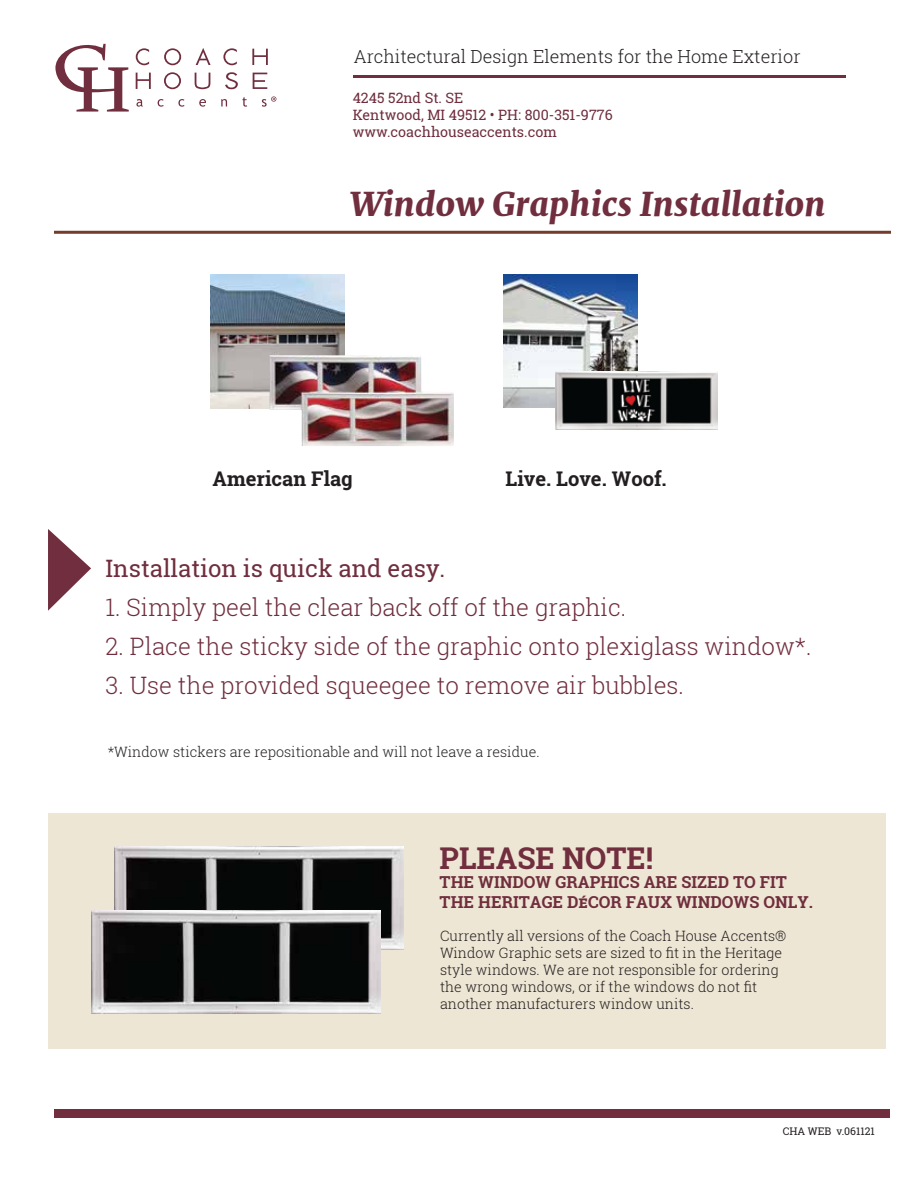
<style>
.page{position:relative;width:918px;height:1188px;background:#fff}
.page>*{position:absolute;margin:0;border:0;box-sizing:border-box;transform-origin:0 0}
.t1{font:italic 900 33px "Merriweather";letter-spacing:.01em;color:#702e3e}
.t2{font:700 30px "Roboto Slab";color:#702e3e}
.t3{font:300 24px "Roboto Slab";color:#702e3e}
.t4{font:24px "Roboto Slab";color:#702e3e}
.t5{font:700 20.25px "Roboto Slab";color:#231f20}
.t6{font:300 18px "Roboto Slab";color:#231f20}
.t7{font:700 16.5px/19.8px "Roboto Slab";color:#702e3e}
.t8{font:300 14.25px/17.1px "Roboto Slab";color:#231f20}
.t9{font:14.25px/17.1px "Roboto Slab";color:#702e3e}
.t10{font:10.5px "Roboto Slab";color:#231f20}
</style>
<div class="page">
<div style="left:54px;top:1109px;width:836px;height:9px;background:#702e3e"></div>
<div style="left:49px;top:813px;width:837px;height:235px;background:#eee6d4"></div>
<hr style="left:353px;top:76px;width:492px;height:2px;background:#702e3e">
<hr style="left:54px;top:231px;width:837px;height:3px;background:#733c2c">
<svg style="left:164px;top:72px;width:17px;height:17px"></svg>
<svg style="left:195px;top:73px;width:15px;height:16px"></svg>
<svg style="left:225px;top:72px;width:13px;height:17px"></svg>
<svg style="left:136px;top:99px;width:7px;height:8px"></svg>
<svg style="left:158px;top:99px;width:6px;height:8px"></svg>
<svg style="left:178px;top:99px;width:6px;height:8px"></svg>
<svg style="left:136px;top:48px;width:13px;height:17px"></svg>
<svg style="left:164px;top:48px;width:17px;height:17px"></svg>
<svg style="left:196px;top:48px;width:15px;height:17px"></svg>
<svg style="left:252px;top:49px;width:16px;height:16px"></svg>
<svg style="left:136px;top:73px;width:15px;height:16px"></svg>
<svg style="left:223px;top:48px;width:14px;height:17px"></svg>
<svg style="left:253px;top:73px;width:14px;height:16px"></svg>
<svg style="left:199px;top:99px;width:7px;height:8px"></svg>
<svg style="left:221px;top:99px;width:6px;height:7px"></svg>
<svg style="left:242px;top:97px;width:5px;height:10px"></svg>
<svg style="left:55px;top:44px;width:74px;height:68px"></svg>
<svg style="left:262px;top:96px;width:14px;height:11px"></svg>
<img style="left:504px;top:274px;width:133px;height:133px">
<img style="left:556px;top:372px;width:162px;height:58px">
<img style="left:211px;top:274px;width:134px;height:134px">
<img style="left:270px;top:355px;width:184px;height:91px">
<img style="left:115px;top:847px;width:289px;height:103px">
<img style="left:91px;top:911px;width:289px;height:103px">
<svg style="left:48px;top:529px;width:43px;height:82px"></svg>
<p class="t6" style="left:354px;top:44px;width:448px">Architectural Design Elements for the Home Exterior</p>
<p class="t9" style="left:353px;top:89px;width:261px">4245 52nd St. SE<br>Kentwood, MI 49512 • PH: 800-351-9776 www.coachhouseaccents.com</p>
<h1 class="t1" style="left:351px;top:184px;width:476px">Window Graphics Installation</h1>
<h3 class="t5" style="left:212px;top:465px;width:142px">American Flag</h3>
<h3 class="t5" style="left:505px;top:465px;width:163px">Live. Love. Woof.</h3>
<h3 class="t4" style="left:106px;top:552px;width:341px">Installation is quick and easy.</h3>
<h3 class="t3" style="left:106px;top:591px;width:522px">1. Simply peel the clear back off of the graphic.</h3>
<h3 class="t3" style="left:106px;top:630px;width:708px">2. Place the sticky side of the graphic onto plexiglass window*.</h3>
<h3 class="t3" style="left:106px;top:669px;width:580px">3. Use the provided squeegee to remove air bubbles.</h3>
<p class="t8" style="left:108px;top:743px;width:433px">*Window stickers are repositionable and will not leave a residue.</p>
<h2 class="t2" style="left:440px;top:837px;width:215px">PLEASE NOTE!</h2>
<p class="t7" style="left:440px;top:872px;width:375px">THE WINDOW GRAPHICS ARE SIZED TO FIT<br>THE HERITAGE DÉCOR FAUX WINDOWS ONLY.</p>
<p class="t8" style="left:440px;top:927px;width:348px">Currently all versions of the Coach House Accents® Window Graphic sets are sized to fit in the Heritage style windows. We are not responsible for ordering the wrong windows, or if the windows do not fit another manufacturers window units.</p>
<p class="t10" style="left:783px;top:1124px;width:94px">CHA WEB v.061121</p>
</div>
